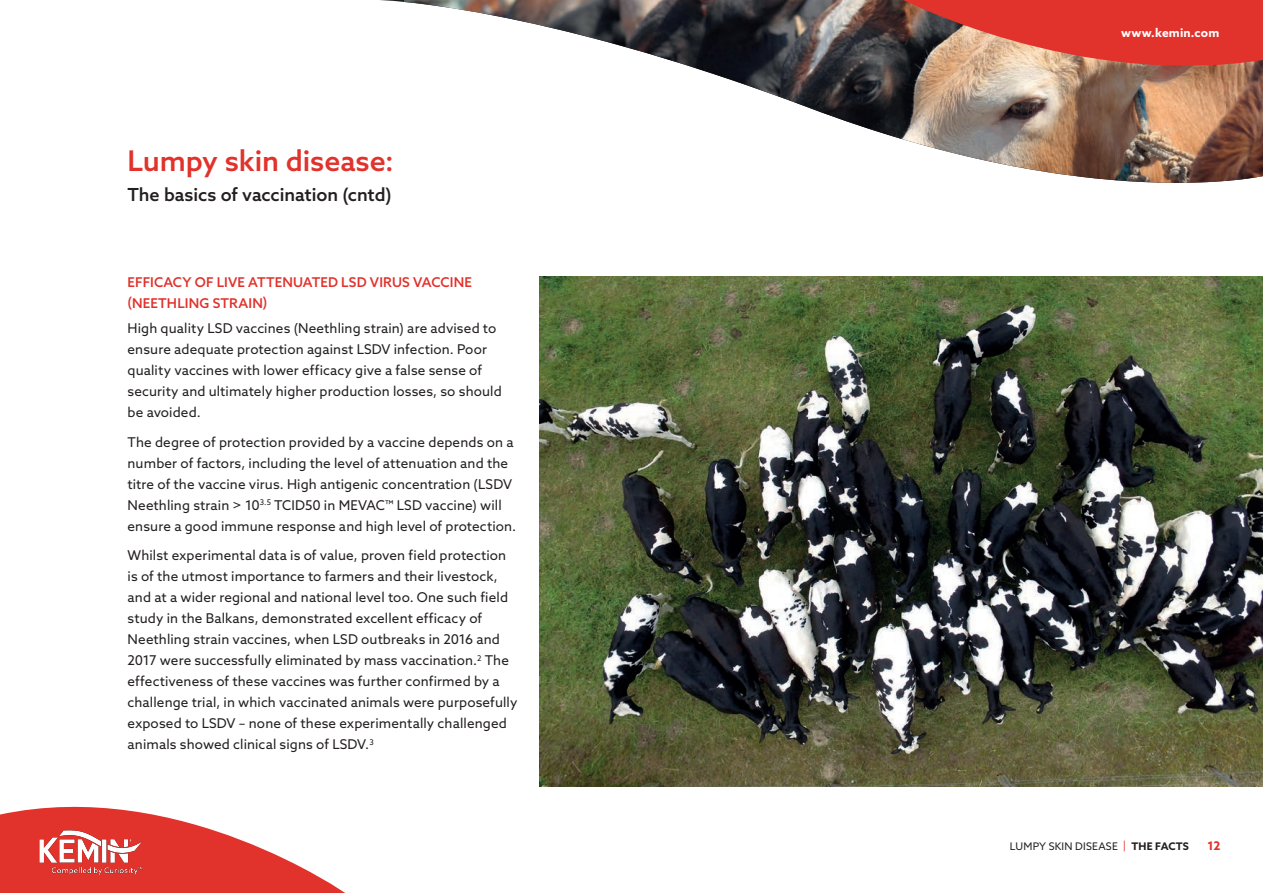
<style>
.page{position:relative;width:1263px;height:893px;background:#fff}
.page>*{position:absolute;margin:0;border:0;box-sizing:border-box;transform-origin:0 0}
.t1{font:500 28.5px "Azo Sans";letter-spacing:-.005em;color:#e1322c}
.t2{font:500 18px "Azo Sans";letter-spacing:-.005em;color:#231f20}
.t3{font:13.5px/21px "Azo Sans";letter-spacing:.01em;color:#231f20}
.t4{font:500 13.5px/21px "Azo Sans";letter-spacing:.015em;color:#e1322c}
.t5{font:700 12px "Azo Sans";letter-spacing:.015em;color:#fff}
.t6{font:700 12px "Azo Sans";color:#e1322c}
.t7{font:10.5px "Azo Sans";letter-spacing:.02em;color:#231f20}
.s1{color:#e1322c}
.s2{font-weight:700}
</style>
<div class="page">
<img style="left:404px;top:0;width:859px;height:183px">
<svg style="left:904px;top:0;width:359px;height:89px"></svg>
<svg style="left:0;top:806px;width:345px;height:87px"></svg>
<img style="left:539px;top:276px;width:724px;height:511px">
<img style="left:40px;top:830px;width:103px;height:44px">
<h1 class="t1" style="left:128px;top:142px;width:267px">Lumpy skin disease:</h1>
<h2 class="t2" style="left:128px;top:183px;width:266px">The basics of vaccination (cntd)</h2>
<p class="t4" style="left:128px;top:272px;width:346px">EFFICACY OF LIVE ATTENUATED LSD VIRUS VACCINE (NEETHLING STRAIN)</p>
<p class="t3" style="left:128px;top:318px;width:376px">High quality LSD vaccines (Neethling strain) are advised to ensure adequate protection against LSDV infection. Poor quality vaccines with lower efficacy give a false sense of security and ultimately higher production losses, so should be avoided.</p>
<p class="t3" style="left:128px;top:431px;width:390px">The degree of protection provided by a vaccine depends on a number of factors, including the level of attenuation and the titre of the vaccine virus. High antigenic concentration (LSDV Neethling strain &gt; 10<sup>3.5</sup> TCID50 in MEVAC™ LSD vaccine) will ensure a good immune response and high level of protection.</p>
<p class="t3" style="left:128px;top:545px;width:391px">Whilst experimental data is of value, proven field protection is of the utmost importance to farmers and their livestock, and at a wider regional and national level too. One such field study in the Balkans, demonstrated excellent efficacy of Neethling strain vaccines, when LSD outbreaks in 2016 and 2017 were successfully eliminated by mass vaccination.<sup>2</sup> The effectiveness of these vaccines was further confirmed by a challenge trial, in which vaccinated animals were purposefully exposed to LSDV – none of these experimentally challenged animals showed clinical signs of LSDV.<sup>3</sup></p>
<p class="t5" style="left:1121px;top:24px;width:100px">www.kemin.com</p>
<p class="t7" style="left:1010px;top:840px;width:181px">LUMPY SKIN DISEASE <span class="s1">|</span> <span class="s2">THE FACTS</span></p>
<p class="t6" style="left:1207px;top:838px;width:14px">12</p>
</div>
